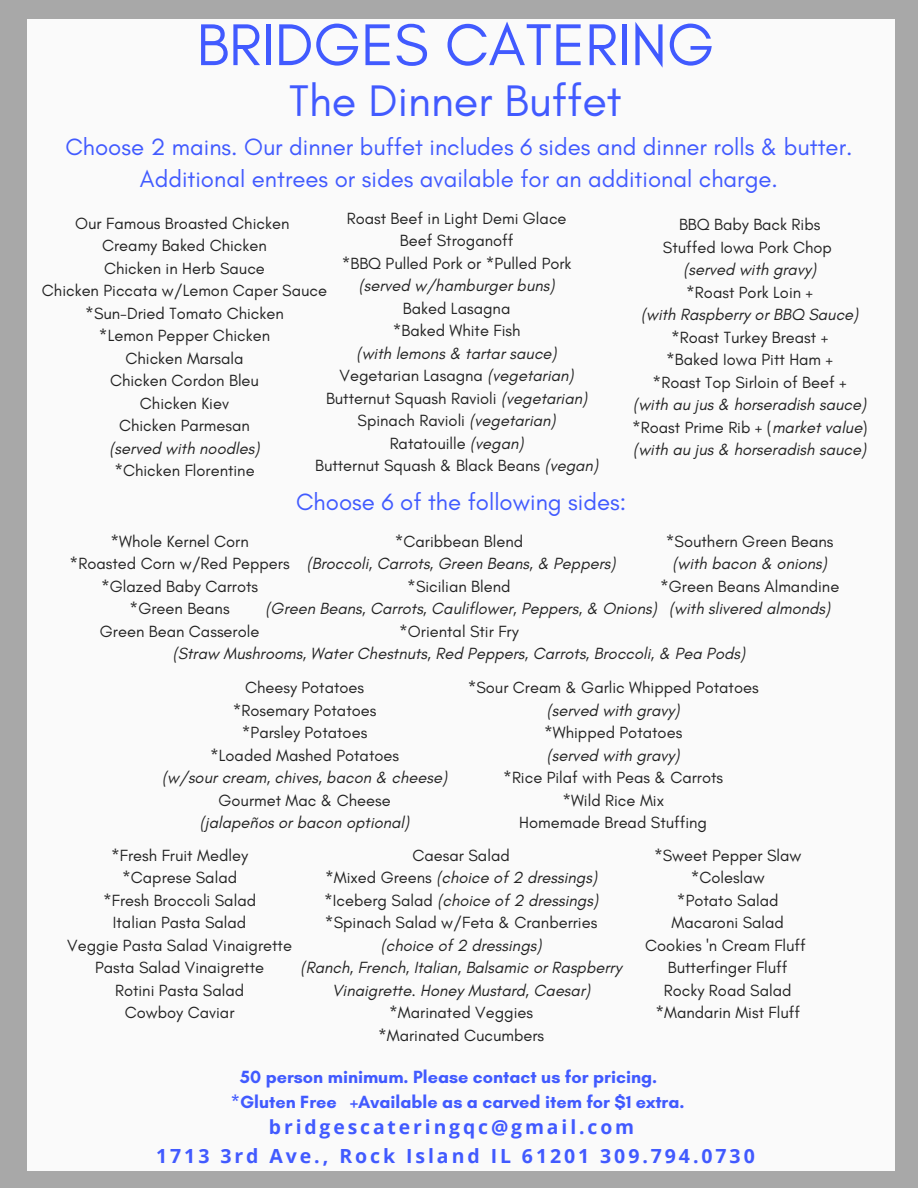
<style>
.page{position:relative;width:918px;height:1188px;background:#a8a8a8}
.page>*{position:absolute;margin:0;border:0;box-sizing:border-box;transform-origin:0 0}
.t1{font:60px "Glacial Indifference";color:#415aff}
.t2{font:45px "Glacial Indifference";color:#415aff}
.t3{font:24px/32.7px "Glacial Indifference";color:#415aff;text-align:center}
.t4{font:700 19.5px "Open Sans";letter-spacing:.15em;color:#415aff}
.t5{font:700 19.35px "Open Sans";letter-spacing:.15em;color:#415aff}
.t6{font:700 18px/24.8px "Glacial Indifference";color:#415aff}
.t7{font:16.5px "Glacial Indifference";color:#222}
.t8{font:italic 16.5px/22.5px "Glacial Indifference";color:#222;text-align:center}
.s1{font-style:italic}
.s2{font-style:normal}
</style>
<div class="page">
<div style="left:28px;top:19px;width:867px;height:1151px;background:#fafafa"></div>
<h3 class="t1" style="left:197px;top:8px;width:519px">BRIDGES CATERING</h3>
<p class="t2" style="left:289px;top:73px;width:334px">The Dinner Buffet</p>
<p class="t3" style="left:65px;top:130px;width:789px">Choose 2 mains. Our dinner buffet includes 6 sides and dinner rolls &amp; butter.<br>Additional entrees or sides available for an additional charge.</p>
<p class="t7" style="left:75px;top:213px;width:216px">Our Famous Broasted Chicken</p>
<p class="t7" style="left:102px;top:236px;width:166px">Creamy Baked Chicken</p>
<p class="t7" style="left:104px;top:258px;width:162px">Chicken in Herb Sauce</p>
<p class="t7" style="left:42px;top:281px;width:287px">Chicken Piccata w/Lemon Caper Sauce</p>
<p class="t7" style="left:85px;top:303px;width:200px">*Sun-Dried Tomato Chicken</p>
<p class="t7" style="left:99px;top:326px;width:173px">*Lemon Pepper Chicken</p>
<p class="t7" style="left:126px;top:348px;width:120px">Chicken Marsala</p>
<p class="t7" style="left:110px;top:371px;width:150px">Chicken Cordon Bleu</p>
<p class="t7" style="left:140px;top:393px;width:91px">Chicken Kiev</p>
<p class="t7" style="left:119px;top:416px;width:132px">Chicken Parmesan</p>
<p class="t8" style="left:110px;top:437px;width:151px">(served with noodles)</p>
<p class="t7" style="left:114px;top:461px;width:142px"><span class="s1">*</span>Chicken Florentine</p>
<p class="t7" style="left:347px;top:208px;width:221px">Roast Beef in Light Demi Glace</p>
<p class="t7" style="left:400px;top:230px;width:115px">Beef Stroganoff</p>
<p class="t7" style="left:342px;top:253px;width:231px">*BBQ Pulled Pork or *Pulled Pork</p>
<p class="t8" style="left:359px;top:274px;width:197px">(served w/hamburger buns)</p>
<p class="t7" style="left:403px;top:298px;width:109px">Baked Lasagna</p>
<p class="t7" style="left:393px;top:320px;width:129px">*Baked White Fish</p>
<p class="t8" style="left:357px;top:342px;width:202px">(with lemons &amp; tartar sauce)</p>
<p class="t7" style="left:340px;top:365px;width:236px">Vegetarian Lasagna <span class="s1">(vegetarian)</span></p>
<p class="t7" style="left:326px;top:388px;width:263px">Butternut Squash Ravioli <span class="s1">(vegetarian)</span></p>
<p class="t7" style="left:358px;top:410px;width:200px">Spinach Ravioli <span class="s1">(vegetarian)</span></p>
<p class="t7" style="left:390px;top:433px;width:135px">Ratatouille <span class="s1">(vegan)</span></p>
<p class="t7" style="left:315px;top:455px;width:284px">Butternut Squash &amp; Black Beans <span class="s1">(vegan)</span></p>
<h1 class="t7" style="left:679px;top:215px;width:143px">BBQ Baby Back Ribs</h1>
<p class="t7" style="left:663px;top:237px;width:171px">Stuffed Iowa Pork Chop</p>
<h2 class="t8" style="left:683px;top:258px;width:134px">(served with gravy)</h2>
<h3 class="t7" style="left:686px;top:282px;width:129px">*Roast Pork Loin +</h3>
<p class="t8" style="left:641px;top:303px;width:219px">(with Raspberry or BBQ Sauce)</p>
<p class="t7" style="left:671px;top:327px;width:159px">*Roast Turkey Breast +</p>
<p class="t7" style="left:666px;top:350px;width:168px">*Baked Iowa Pitt Ham +</p>
<p class="t7" style="left:653px;top:372px;width:196px">*Roast Top Sirloin of Beef +</p>
<p class="t8" style="left:633px;top:393px;width:234px">(with au jus &amp; horseradish sauce)</p>
<p class="t7" style="left:632px;top:417px;width:237px">*Roast Prime Rib + (<span class="s1">market value</span>)</p>
<p class="t8" style="left:633px;top:438px;width:234px">(with au jus &amp; horseradish sauce)</p>
<p class="t3" style="left:296px;top:485px;width:332px">Choose 6 of the following sides:</p>
<p class="t7" style="left:111px;top:531px;width:140px">*Whole Kernel Corn</p>
<p class="t7" style="left:70px;top:553px;width:221px">*Roasted Corn w/Red Peppers</p>
<p class="t7" style="left:101px;top:576px;width:159px">*Glazed Baby Carrots</p>
<p class="t7" style="left:130px;top:598px;width:102px">*Green Beans</p>
<p class="t7" style="left:100px;top:621px;width:161px">Green Bean Casserole</p>
<p class="t7" style="left:395px;top:531px;width:130px">*Caribbean Blend</p>
<p class="t8" style="left:307px;top:552px;width:310px">(Broccoli, Carrots, Green Beans, &amp; Peppers)</p>
<p class="t7" style="left:407px;top:576px;width:105px">*Sicilian Blend</p>
<p class="t8" style="left:266px;top:597px;width:393px">(Green Beans, Carrots, Cauliflower, Peppers, &amp; Onions)</p>
<p class="t7" style="left:399px;top:621px;width:121px">*Oriental Stir Fry</p>
<p class="t8" style="left:173px;top:642px;width:574px">(Straw Mushrooms, Water Chestnuts, Red Peppers, Carrots, Broccoli, &amp; Pea Pods)</p>
<p class="t7" style="left:666px;top:531px;width:169px">*Southern Green Beans</p>
<p class="t8" style="left:672px;top:552px;width:156px">(with bacon &amp; onions)</p>
<p class="t7" style="left:660px;top:576px;width:181px">*Green Beans Almandine</p>
<p class="t8" style="left:669px;top:597px;width:163px">(with slivered almonds)</p>
<p class="t7" style="left:245px;top:678px;width:121px">Cheesy Potatoes</p>
<p class="t7" style="left:233px;top:700px;width:145px">*Rosemary Potatoes</p>
<p class="t7" style="left:242px;top:723px;width:127px">*Parsley Potatoes</p>
<p class="t7" style="left:210px;top:745px;width:191px">*Loaded Mashed Potatoes</p>
<p class="t8" style="left:162px;top:766px;width:286px">(w/sour cream, chives, bacon &amp; cheese)</p>
<p class="t7" style="left:219px;top:790px;width:174px">Gourmet Mac &amp; Cheese</p>
<p class="t8" style="left:200px;top:811px;width:211px">(jalapeños or bacon optional)</p>
<p class="t7" style="left:468px;top:678px;width:293px">*Sour Cream &amp; Garlic Whipped Potatoes</p>
<p class="t8" style="left:547px;top:699px;width:134px">(served with gravy)</p>
<p class="t7" style="left:544px;top:723px;width:140px">*Whipped Potatoes</p>
<p class="t8" style="left:547px;top:744px;width:134px">(served with gravy)</p>
<p class="t7" style="left:503px;top:768px;width:221px">*Rice Pilaf with Peas &amp; Carrots</p>
<p class="t7" style="left:562px;top:790px;width:103px">*Wild Rice Mix</p>
<p class="t7" style="left:519px;top:813px;width:189px">Homemade Bread Stuffing</p>
<p class="t7" style="left:111px;top:845px;width:138px">*Fresh Fruit Medley</p>
<p class="t7" style="left:122px;top:867px;width:117px">*Caprese Salad</p>
<p class="t7" style="left:103px;top:890px;width:155px">*Fresh Broccoli Salad</p>
<p class="t7" style="left:113px;top:912px;width:135px">Italian Pasta Salad</p>
<p class="t7" style="left:67px;top:935px;width:226px">Veggie Pasta Salad Vinaigrette</p>
<p class="t7" style="left:95px;top:957px;width:171px">Pasta Salad Vinaigrette</p>
<p class="t7" style="left:115px;top:980px;width:131px">Rotini Pasta Salad</p>
<p class="t7" style="left:125px;top:1002px;width:111px">Cowboy Caviar</p>
<p class="t7" style="left:413px;top:845px;width:99px">Caesar Salad</p>
<p class="t8" style="left:325px;top:866px;width:274px"><span class="s2">*Mixed Greens</span> (choice of 2 dressings)</p>
<p class="t8" style="left:324px;top:889px;width:275px"><span class="s2">*Iceberg Salad</span> (choice of 2 dressings)</p>
<p class="t7" style="left:325px;top:912px;width:274px">*Spinach Salad w/Feta &amp; Cranberries</p>
<p class="t8" style="left:381px;top:934px;width:162px">(choice of 2 dressings)</p>
<p class="t8" style="left:301px;top:956px;width:323px">(Ranch, French, Italian, Balsamic or Raspberry<br>Vinaigrette. Honey Mustard, Caesar)</p>
<p class="t7" style="left:389px;top:1002px;width:145px">*Marinated Veggies</p>
<p class="t7" style="left:378px;top:1025px;width:168px">*Marinated Cucumbers</p>
<p class="t7" style="left:654px;top:845px;width:149px">*Sweet Pepper Slaw</p>
<p class="t7" style="left:691px;top:867px;width:76px">*Coleslaw</p>
<p class="t7" style="left:677px;top:890px;width:103px">*Potato Salad</p>
<p class="t7" style="left:672px;top:912px;width:114px">Macaroni Salad</p>
<p class="t7" style="left:645px;top:935px;width:162px">Cookies 'n Cream Fluff</p>
<p class="t7" style="left:668px;top:957px;width:121px">Butterfinger Fluff</p>
<p class="t7" style="left:664px;top:980px;width:129px">Rocky Road Salad</p>
<p class="t7" style="left:655px;top:1002px;width:146px">*Mandarin Mist Fluff</p>
<p class="t6" style="left:231px;top:1065px;width:455px;text-indent:9px">50 person minimum. Please contact us for pricing. *Gluten Free +Available as a carved item for $1 extra.</p>
<h4 class="t5" style="left:269px;top:1114px;width:367px">bridgescateringqc@gmail.com</h4>
<h4 class="t4" style="left:156px;top:1142px;width:600px">1713 3rd Ave., Rock Island IL 61201 309.794.0730</h4>
</div>
